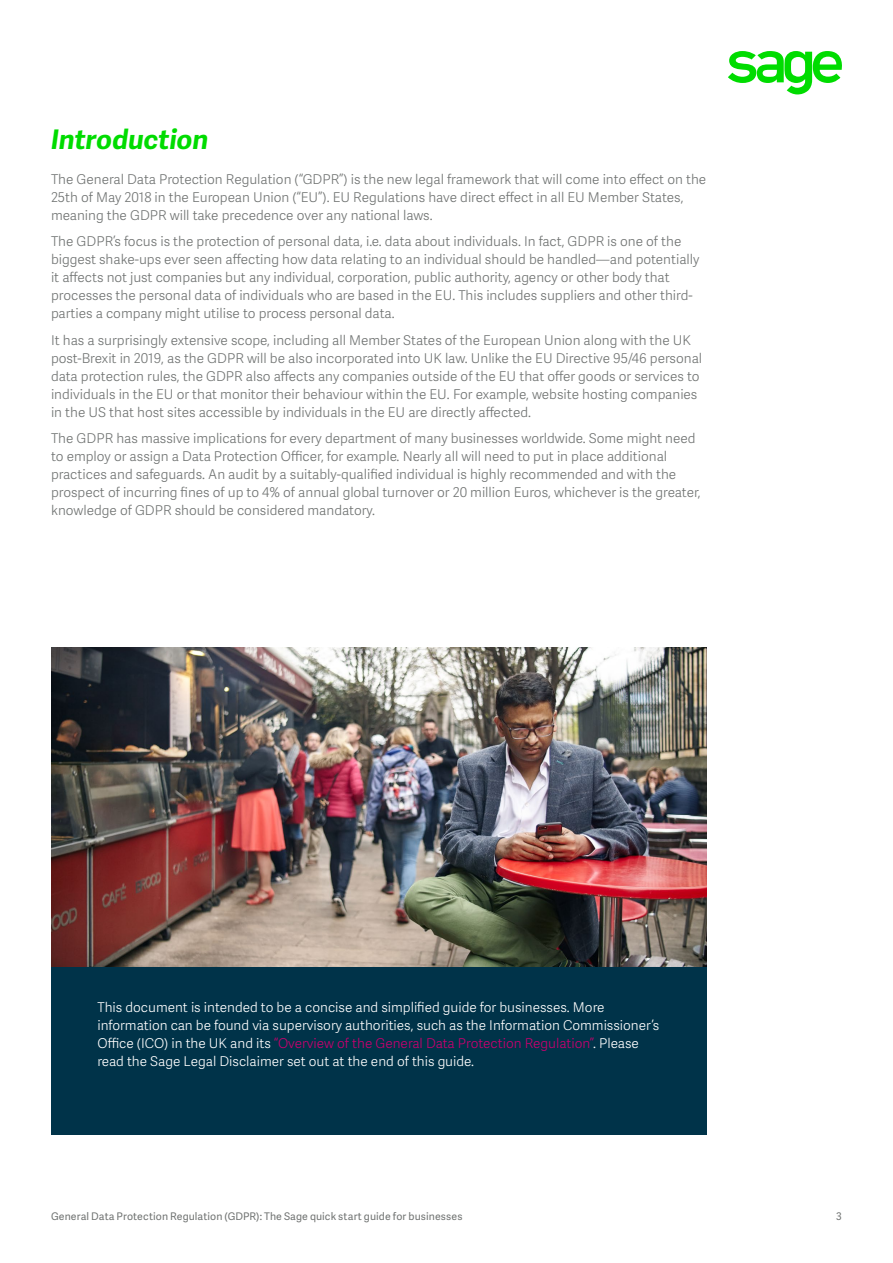
<style>
.page{position:relative;width:893px;height:1263px;background:#fff}
.page>*{position:absolute;margin:0;border:0;box-sizing:border-box;transform-origin:0 0}
.t1{font:italic 700 27px "Adelle Sans SAGE";color:#00dc00}
.t2{font:13.5px/18px "Adelle Sans SAGE Lt";color:#707372}
.t3{font:13.5px/18px "Adelle Sans SAGE Lt";color:#fff}
.t4{font:10.5px "Adelle Sans SAGE";letter-spacing:.01em;color:#707372}
.s1{color:#c8006e}
</style>
<div class="page">
<div style="left:51px;top:965px;width:656px;height:170px;background:#003349"></div>
<img style="left:51px;top:647px;width:656px;height:319px">
<svg style="left:728px;top:51px;width:114px;height:43px"></svg>
<h1 class="t1" style="left:51px;top:120px;width:159px">Introduction</h1>
<p class="t2" style="left:51px;top:169px;width:657px">The General Data Protection Regulation (“GDPR”) is the new legal framework that will come into effect on the<br>25th of May 2018 in the European Union (“EU”). EU Regulations have direct effect in all EU Member States, meaning the GDPR will take precedence over any national laws.</p>
<p class="t2" style="left:51px;top:232px;width:650px">The GDPR’s focus is the protection of personal data, i.e. data about individuals. In fact, GDPR is one of the biggest shake-ups ever seen affecting how data relating to an individual should be handled—and potentially it affects not just companies but any individual, corporation, public authority, agency or other body that processes the personal data of individuals who are based in the EU. This includes suppliers and other third&shy;parties a company might utilise to process personal data.</p>
<p class="t2" style="left:51px;top:330px;width:653px">It has a surprisingly extensive scope, including all Member States of the European Union along with the UK post-Brexit in 2019, as the GDPR will be also incorporated into UK law. Unlike the EU Directive 95/46 personal data protection rules, the GDPR also affects any companies outside of the EU that offer goods or services to individuals in the EU or that monitor their behaviour within the EU. For example, website hosting companies in the US that host sites accessible by individuals in the EU are directly affected.</p>
<p class="t2" style="left:51px;top:429px;width:651px">The GDPR has massive implications for every department of many businesses worldwide. Some might need to employ or assign a Data Protection Officer, for example. Nearly all will need to put in place additional practices and safeguards. An audit by a suitably-qualified individual is highly recommended and with the prospect of incurring fines of up to 4% of annual global turnover or 20 million Euros, whichever is the greater, knowledge of GDPR should be considered mandatory.</p>
<p class="t3" style="left:97px;top:997px;width:563px">This document is intended to be a concise and simplified guide for businesses. More information can be found via supervisory authorities, such as the Information Commissioner’s Office (ICO) in the UK and its <span class="s1">“Overview of the General Data Protection Regulation”</span>. Please read the Sage Legal Disclaimer set out at the end of this guide.</p>
<p class="t4" style="left:51px;top:1209px;width:413px">General Data Protection Regulation (GDPR): The Sage quick start guide for businesses</p>
<p class="t4" style="left:836px;top:1209px;width:7px">3</p>
</div>
